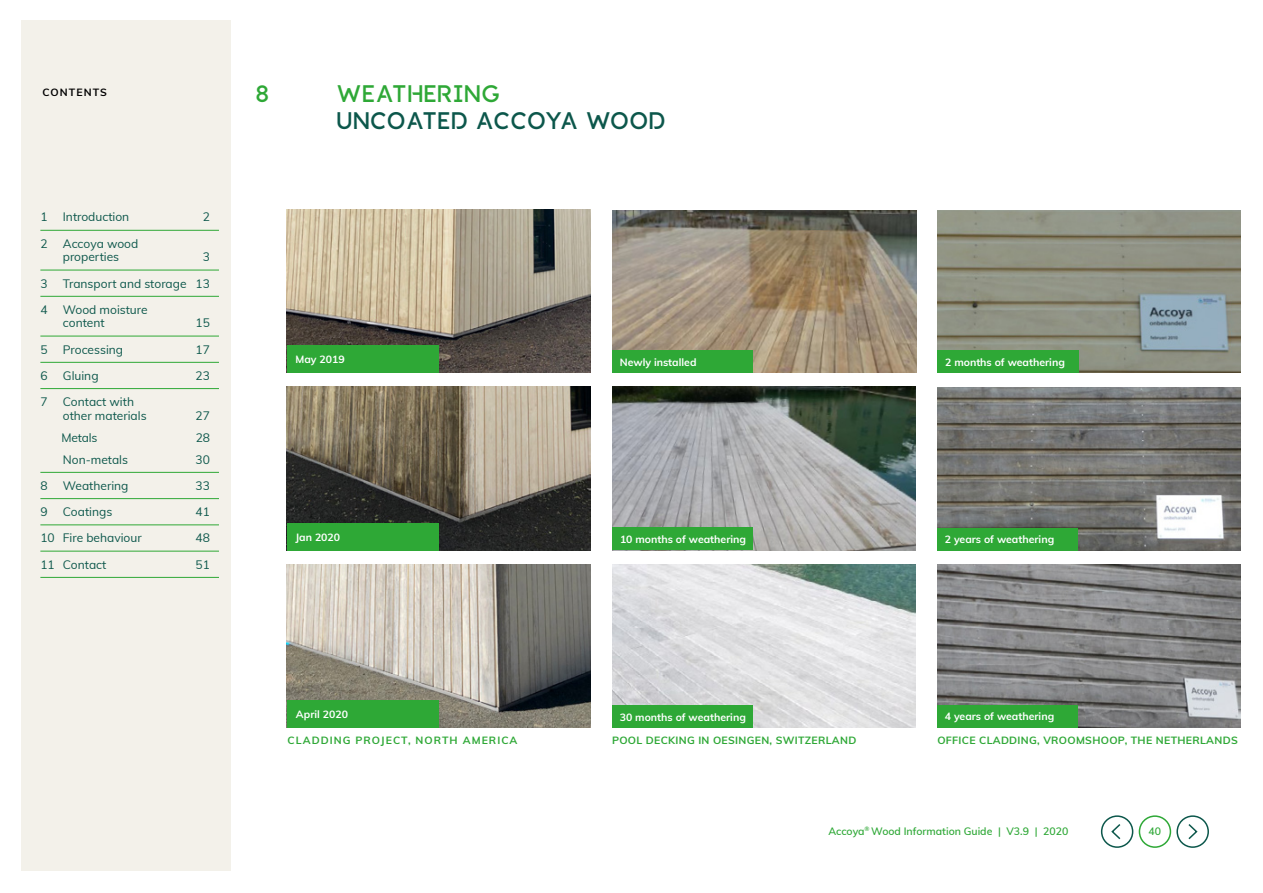
<style>
.page{position:relative;width:1263px;height:893px;background:#fff}
.page>*{position:absolute;margin:0;border:0;box-sizing:border-box;transform-origin:0 0}
.t1{font:24px "Accoya Display";letter-spacing:.02em;color:#0c574b}
.t2{font:24px "Accoya Display";letter-spacing:.02em;color:#2ea836}
.t3{font:12px/13.5px "Muli";color:#0c574b}
.t4{font:700 10.5px "Muli";color:#fff}
.t5{font:700 10.5px "Muli";letter-spacing:.03em;color:#2ea836}
.t6{font:600 10.5px "Muli";color:#2ea836}
.t7{font:700 10.5px "Muli";letter-spacing:.1em;color:#2ea836}
.t8{font:700 10.5px "Muli";letter-spacing:.1em;color:#000}
</style>
<div class="page">
<div style="left:21px;top:20px;width:209px;height:850px;background:#f3f1ea"></div>
<hr style="left:40px;top:230px;width:179px;height:1px;background:#2ea836">
<hr style="left:40px;top:270px;width:179px;height:1px;background:#2ea836">
<hr style="left:40px;top:296px;width:179px;height:1px;background:#2ea836">
<hr style="left:40px;top:336px;width:179px;height:1px;background:#2ea836">
<hr style="left:40px;top:362px;width:179px;height:1px;background:#2ea836">
<hr style="left:40px;top:388px;width:179px;height:1px;background:#2ea836">
<hr style="left:40px;top:472px;width:179px;height:1px;background:#2ea836">
<hr style="left:40px;top:498px;width:179px;height:1px;background:#2ea836">
<hr style="left:40px;top:525px;width:179px;height:1px;background:#2ea836">
<hr style="left:40px;top:551px;width:179px;height:1px;background:#2ea836">
<hr style="left:40px;top:577px;width:179px;height:1px;background:#2ea836">
<div style="left:1139px;top:815px;width:32px;height:33px;border:2px solid #2ea836;border-radius:50%"></div>
<div style="left:1176px;top:815px;width:33px;height:33px;border:2px solid #0c574b;border-radius:50%"></div>
<svg style="left:1188px;top:824px;width:10px;height:16px"></svg>
<div style="left:1101px;top:815px;width:32px;height:33px;border:2px solid #0c574b;border-radius:50%"></div>
<svg style="left:1111px;top:824px;width:10px;height:16px"></svg>
<img style="left:612px;top:210px;width:304px;height:163px">
<img style="left:612px;top:387px;width:304px;height:163px">
<img style="left:612px;top:564px;width:304px;height:164px">
<img style="left:937px;top:210px;width:303px;height:163px">
<img style="left:937px;top:387px;width:303px;height:163px">
<img style="left:937px;top:565px;width:303px;height:163px">
<div style="left:937px;top:350px;width:141px;height:23px;background:#2ea836"></div>
<div style="left:612px;top:528px;width:141px;height:22px;background:#2ea836"></div>
<div style="left:937px;top:528px;width:141px;height:22px;background:#2ea836"></div>
<div style="left:612px;top:705px;width:141px;height:23px;background:#2ea836"></div>
<div style="left:937px;top:705px;width:141px;height:22px;background:#2ea836"></div>
<img style="left:286px;top:564px;width:304px;height:164px">
<img style="left:286px;top:387px;width:304px;height:163px">
<img style="left:286px;top:209px;width:304px;height:164px">
<div style="left:287px;top:346px;width:151px;height:27px;background:#2ea836"></div>
<div style="left:287px;top:523px;width:151px;height:27px;background:#2ea836"></div>
<div style="left:288px;top:700px;width:151px;height:28px;background:#2ea836"></div>
<div style="left:612px;top:350px;width:141px;height:23px;background:#2ea836"></div>
<p class="t8" style="left:43px;top:84px;width:66px">CONTENTS</p>
<p class="t3" style="left:40px;top:210px;width:9px">1</p>
<p class="t3" style="left:63px;top:210px;width:68px">Introduction</p>
<p class="t3" style="left:203px;top:210px;width:9px">2</p>
<p class="t3" style="left:40px;top:236px;width:9px">2</p>
<p class="t3" style="left:63px;top:236px;width:77px">Accoya wood properties</p>
<p class="t3" style="left:203px;top:250px;width:9px">3</p>
<p class="t3" style="left:40px;top:276px;width:9px">3</p>
<p class="t3" style="left:63px;top:276px;width:149px">Transport and storage 13</p>
<p class="t3" style="left:40px;top:302px;width:9px">4</p>
<p class="t3" style="left:63px;top:302px;width:86px">Wood moisture content</p>
<p class="t3" style="left:195px;top:316px;width:16px">15</p>
<p class="t3" style="left:40px;top:342px;width:9px">5</p>
<p class="t3" style="left:63px;top:342px;width:62px">Processing</p>
<p class="t3" style="left:195px;top:342px;width:16px">17</p>
<p class="t3" style="left:40px;top:368px;width:9px">6</p>
<p class="t3" style="left:63px;top:368px;width:37px">Gluing</p>
<p class="t3" style="left:195px;top:368px;width:16px">23</p>
<p class="t3" style="left:40px;top:394px;width:9px">7</p>
<p class="t3" style="left:63px;top:394px;width:85px">Contact with other materials</p>
<p class="t3" style="left:195px;top:408px;width:16px">27</p>
<p class="t3" style="left:61px;top:430px;width:37px">Metals</p>
<p class="t3" style="left:196px;top:430px;width:16px">28</p>
<p class="t3" style="left:63px;top:452px;width:67px">Non-metals</p>
<p class="t3" style="left:195px;top:452px;width:16px">30</p>
<p class="t3" style="left:40px;top:478px;width:9px">8</p>
<p class="t3" style="left:63px;top:478px;width:67px">Weathering</p>
<p class="t3" style="left:195px;top:478px;width:16px">33</p>
<p class="t3" style="left:40px;top:504px;width:9px">9</p>
<p class="t3" style="left:63px;top:504px;width:51px">Coatings</p>
<p class="t3" style="left:195px;top:504px;width:16px">41</p>
<p class="t3" style="left:40px;top:531px;width:103px">10 Fire behaviour</p>
<p class="t3" style="left:195px;top:531px;width:16px">48</p>
<p class="t3" style="left:40px;top:557px;width:68px">11 Contact</p>
<p class="t3" style="left:195px;top:557px;width:16px">51</p>
<h1 class="t2" style="left:256px;top:80px;width:15px">8</h1>
<h1 class="t2" style="left:337px;top:80px;width:165px">WEATHERING</h1>
<h1 class="t1" style="left:337px;top:107px;width:331px">UNCOATED ACCOYA WOOD</h1>
<p class="t4" style="left:295px;top:352px;width:51px">May 2019</p>
<p class="t4" style="left:620px;top:354px;width:78px">Newly installed</p>
<p class="t4" style="left:945px;top:354px;width:121px">2 months of weathering</p>
<p class="t4" style="left:295px;top:529px;width:46px">Jan 2020</p>
<p class="t4" style="left:620px;top:532px;width:128px">10 months of weathering</p>
<p class="t4" style="left:945px;top:532px;width:111px">2 years of weathering</p>
<p class="t4" style="left:296px;top:707px;width:54px">April 2020</p>
<p class="t7" style="left:288px;top:733px;width:231px">CLADDING PROJECT, NORTH AMERICA</p>
<p class="t4" style="left:620px;top:709px;width:128px">30 months of weathering</p>
<p class="t4" style="left:945px;top:709px;width:111px">4 years of weathering</p>
<p class="t5" style="left:612px;top:733px;width:246px">POOL DECKING IN OESINGEN, SWITZERLAND</p>
<p class="t5" style="left:937px;top:733px;width:302px">OFFICE CLADDING, VROOMSHOOP, THE NETHERLANDS</p>
<p class="t6" style="left:828px;top:823px;width:241px">Accoya<sup>®</sup> Wood Information Guide | V3.9 | 2020</p>
<p class="t6" style="left:1149px;top:823px;width:14px">40</p>
</div>
